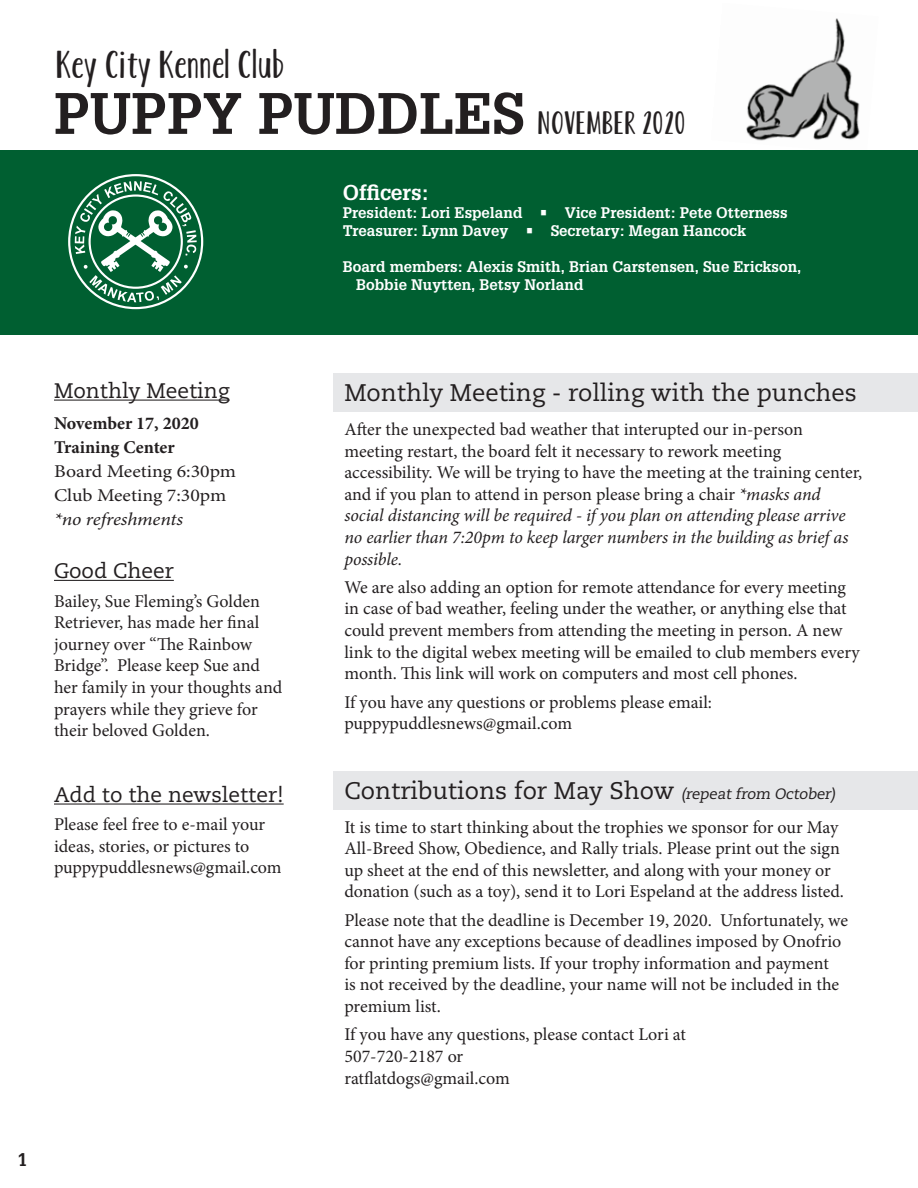
<style>
.page{position:relative;width:918px;height:1188px;background:#fff}
.page>*{position:absolute;margin:0;border:0;box-sizing:border-box;transform-origin:0 0}
.t1{font:700 57px "Glypha LT Std";color:#231f20}
.t2{font:700 36px "LUELLA";color:#231f20;scale:1.2 1}
.t3{font:700 30px "LUELLA";color:#231f20;scale:1.2 1}
.t4{font:24px "Caecilia LT Std";color:#231f20}
.t5{font:21px "Caecilia LT Std";color:#231f20}
.t6{font:700 21px "Glypha LT Std";color:#fff}
.t7{font:18px/21.6px "Minion Pro";color:#231f20}
.t8{font:18px/24px "Minion Pro";color:#231f20;scale:1.1 1}
.t9{font:700 18px/24px "Minion Pro";letter-spacing:-.005em;color:#231f20}
.t10{font:italic 18px "Minion Pro";letter-spacing:-.01em;color:#231f20;scale:1.1 1}
.t11{font:700 18px "Glypha LT Std";color:#231f20}
.t12{font:700 15px/18px "Glypha LT Std";color:#fff}
.s1{font-style:italic}
.s2{font-size:15px}
</style>
<div class="page">
<div style="left:334px;top:771px;width:584px;height:39px;background:#e6e7e9"></div>
<div style="left:334px;top:374px;width:584px;height:38px;background:#e6e7e9"></div>
<img style="left:746px;top:18px;width:114px;height:123px">
<div style="left:0;top:150px;width:918px;height:185px;background:#005f31"></div>
<svg style="left:75px;top:181px;width:122px;height:121px"></svg>
<hr style="left:54px;top:400px;width:176px;height:1px;background:#231f20">
<hr style="left:54px;top:580px;width:120px;height:1px;background:#231f20">
<hr style="left:54px;top:804px;width:230px;height:1px;background:#231f20">
<h2 class="t2" style="left:57px;top:42px;width:192px">Key City Kennel Club</h2>
<h1 class="t1" style="left:54px;top:78px;width:472px">PUPPY PUDDLES</h1>
<h3 class="t3" style="left:538px;top:104px;width:125px">NOVEMBER 2020</h3>
<p class="t6" style="left:343px;top:179px;width:87px">Officers:</p>
<p class="t12" style="left:343px;top:203px;width:446px">President: Lori Espeland • Vice President: Pete Otterness<br>Treasurer: Lynn Davey • Secretary: Megan Hancock</p>
<p class="t12" style="left:356px;top:257px;width:447px;text-indent:-14px">Board members: Alexis Smith, Brian Carstensen, Sue Erickson,<br>Bobbie Nuytten, Betsy Norland</p>
<p class="t5" style="left:54px;top:379px;width:177px">Monthly Meeting</p>
<p class="t9" style="left:54px;top:411px;width:146px">November 17, 2020<br>Training Center</p>
<p class="t8" style="left:54px;top:459px;width:167px">Board Meeting 6:30pm<br>Club Meeting 7:30pm</p>
<p class="t10" style="left:54px;top:507px;width:119px">*no refreshments</p>
<p class="t5" style="left:54px;top:559px;width:121px">Good Cheer</p>
<p class="t7" style="left:54px;top:590px;width:230px">Bailey, Sue Fleming’s Golden<br>Retriever, has made her final journey over “The Rainbow<br>Bridge”. Please keep Sue and her family in your thoughts and prayers while they grieve for their beloved Golden.</p>
<p class="t5" style="left:54px;top:782px;width:231px">Add to the newsletter!</p>
<p class="t7" style="left:54px;top:814px;width:229px">Please feel free to e-mail your ideas, stories, or pictures to puppypuddlesnews@gmail.com</p>
<p class="t11" style="left:18px;top:1148px;width:12px">1</p>
<h3 class="t4" style="left:344px;top:379px;width:514px">Monthly Meeting - rolling with the punches</h3>
<p class="t7" style="left:344px;top:418px;width:519px">After the unexpected bad weather that interupted our in-person meeting restart, the board felt it necessary to rework meeting accessibility. We will be trying to have the meeting at the training center, and if you plan to attend in person please bring a chair <span class="s1">*masks and social distancing will be required - if you plan on attending please arrive no earlier than 7:20pm to keep larger numbers in the building as brief as possible.</span></p>
<p class="t7" style="left:344px;top:576px;width:517px">We are also adding an option for remote attendance for every meeting in case of bad weather, feeling under the weather, or anything else that could prevent members from attending the meeting in person. A new link to the digital webex meeting will be emailed to club members every month. This link will work on computers and most cell phones.</p>
<p class="t7" style="left:344px;top:691px;width:369px">If you have any questions or problems please email: puppypuddlesnews@gmail.com</p>
<h3 class="t4" style="left:344px;top:776px;width:493px">Contributions for May Show <span class="s2">(repeat from October)</span></h3>
<p class="t7" style="left:344px;top:816px;width:501px">It is time to start thinking about the trophies we sponsor for our May All-Breed Show, Obedience, and Rally trials. Please print out the sign up sheet at the end of this newsletter, and along with your money or donation (such as a toy), send it to Lori Espeland at the address listed.</p>
<p class="t7" style="left:344px;top:909px;width:505px">Please note that the deadline is December 19, 2020. Unfortunately, we cannot have any exceptions because of deadlines imposed by Onofrio for printing premium lists. If your trophy information and payment<br>is not received by the deadline, your name will not be included in the premium list.</p>
<p class="t7" style="left:344px;top:1024px;width:343px">If you have any questions, please contact Lori at<br>507-720-2187 or<br>ratflatdogs@gmail.com</p>
</div>
